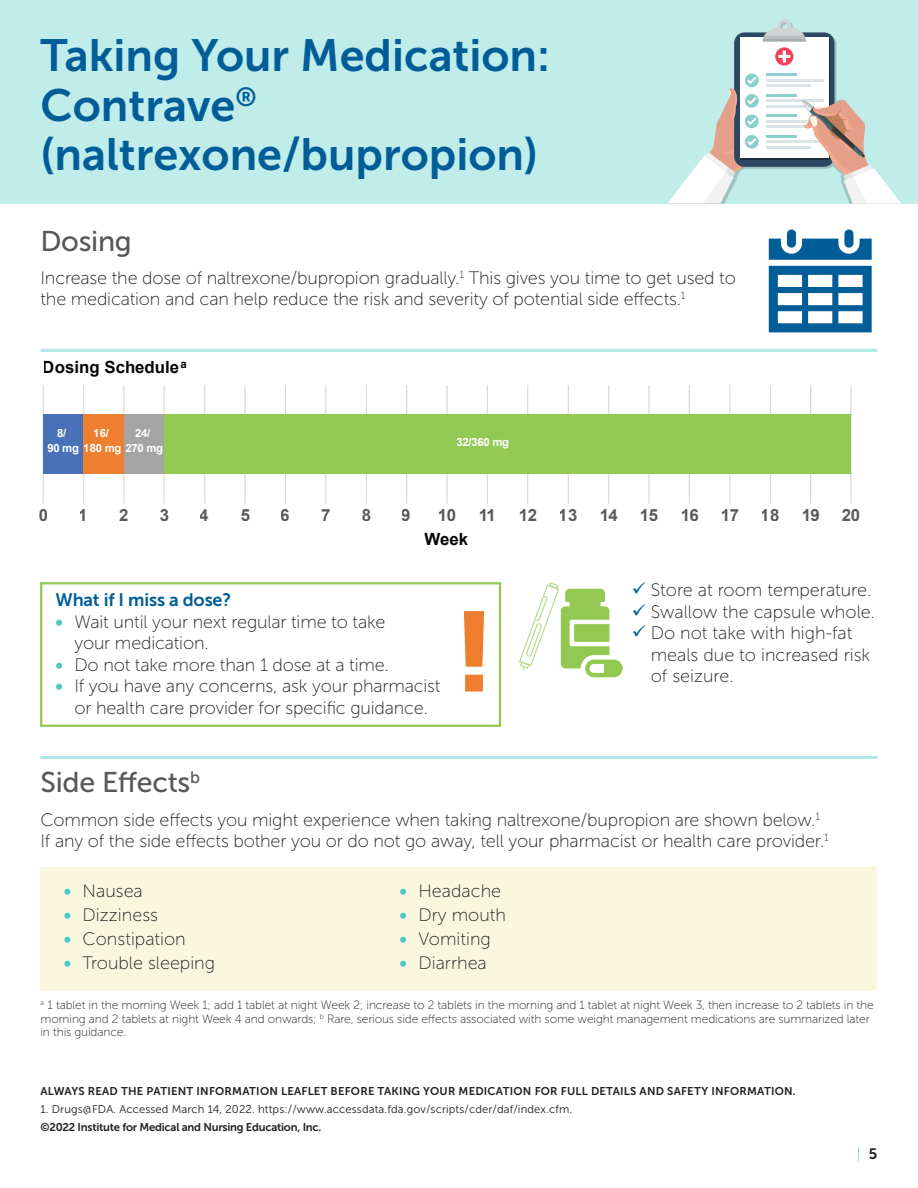
<style>
.page{position:relative;width:918px;height:1188px;background:#fff}
.page>*{position:absolute;margin:0;border:0;box-sizing:border-box;transform-origin:0 0}
.t1{font:112.5px "Museo Sans 900";color:#ee7d2d}
.t2{font:45px/49.5px "Museo Sans 700";color:#005d98}
.t3{font:28.5px "Museo Sans 500";letter-spacing:-.01em;color:#57585a}
.Text_-_no_bullet{font:18px/21.6px "Museo Sans 100";letter-spacing:-.01em;color:#231f20}
.Sub_Head{font:18px "Museo Sans 700";letter-spacing:-.01em;color:#005d98}
.t4{font:700 16.8px "Arial";color:#595a5a}
.t5{font:700 16.8px "Arial";color:#050504}
.t6{font:15px "Museo Sans 100";color:#4cc9c5}
.t7{font:12px/13.5px "Museo Sans 100";letter-spacing:-.01em;color:#231f20}
.t8{font:700 11.4px/14.9px "Arial";letter-spacing:-.025em;color:#fff}
.t9{font:11.25px/18px "Museo Sans 300";letter-spacing:.01em;color:#231f20}
.t10{font:11.25px "Museo Sans 700";letter-spacing:.02em;color:#231f20}
.s1{font-family:"Museo Sans 700";color:#4cc9c5}
.s2{color:#005d98}
.s3{font-family:"Museo Sans 700"}
.s4{font-family:"Museo Sans 700";color:#231f20}
</style>
<div class="page">
<div style="left:0;top:0;width:918px;height:204px;background:#c0ecea"></div>
<svg style="left:667px;top:19px;width:234px;height:185px"></svg>
<div style="left:40px;top:867px;width:838px;height:123px;background:#f9f8df"></div>
<svg style="left:519px;top:582px;width:104px;height:95px"></svg>
<div style="left:787px;top:229px;width:9px;height:19px;background:#005d98;border-radius:5px"></div>
<svg style="left:769px;top:266px;width:103px;height:66px"></svg>
<div style="left:844px;top:229px;width:10px;height:19px;background:#005d98;border-radius:5px"></div>
<svg style="left:769px;top:239px;width:103px;height:21px"></svg>
<hr style="left:40px;top:349px;width:838px;height:3px;background:#aee7e5">
<hr style="left:40px;top:756px;width:838px;height:3px;background:#aee7e5">
<div style="left:40px;top:582px;width:461px;height:145px;border:2px solid #92c953"></div>
<hr style="left:850px;top:385px;width:2px;height:119px;background:#d9d9d8">
<hr style="left:810px;top:385px;width:1px;height:119px;background:#d9d9d8">
<hr style="left:770px;top:385px;width:1px;height:119px;background:#d9d9d8">
<hr style="left:729px;top:385px;width:2px;height:119px;background:#d9d9d8">
<hr style="left:689px;top:385px;width:1px;height:119px;background:#d9d9d8">
<hr style="left:648px;top:385px;width:2px;height:119px;background:#d9d9d8">
<hr style="left:608px;top:385px;width:1px;height:119px;background:#d9d9d8">
<hr style="left:568px;top:385px;width:1px;height:119px;background:#d9d9d8">
<hr style="left:527px;top:385px;width:1px;height:119px;background:#d9d9d8">
<hr style="left:487px;top:385px;width:1px;height:119px;background:#d9d9d8">
<hr style="left:446px;top:385px;width:2px;height:119px;background:#d9d9d8">
<hr style="left:406px;top:385px;width:1px;height:119px;background:#d9d9d8">
<hr style="left:366px;top:385px;width:1px;height:119px;background:#d9d9d8">
<hr style="left:325px;top:385px;width:1px;height:119px;background:#d9d9d8">
<hr style="left:285px;top:385px;width:1px;height:119px;background:#d9d9d8">
<hr style="left:245px;top:385px;width:1px;height:119px;background:#d9d9d8">
<hr style="left:204px;top:385px;width:1px;height:119px;background:#d9d9d8">
<hr style="left:164px;top:385px;width:1px;height:119px;background:#d9d9d8">
<hr style="left:123px;top:385px;width:1px;height:119px;background:#d9d9d8">
<hr style="left:83px;top:385px;width:1px;height:119px;background:#d9d9d8">
<hr style="left:43px;top:385px;width:1px;height:119px;background:#d9d9d8">
<div style="left:43px;top:415px;width:40px;height:59px;background:#4871b8"></div>
<div style="left:83px;top:415px;width:41px;height:59px;background:#ee7e30"></div>
<div style="left:124px;top:415px;width:40px;height:59px;background:#a5a4a4"></div>
<div style="left:164px;top:415px;width:687px;height:59px;background:#92c954"></div>
<h2 class="t2" style="left:40px;top:31px;width:511px">Taking Your Medication:<br>Contrave<sup>® </sup>(naltrexone/bupropion)</h2>
<p class="t3" style="left:40px;top:225px;width:93px">Dosing</p>
<p class="Text_-_no_bullet" style="left:40px;top:267px;width:697px">Increase the dose of naltrexone/bupropion gradually.<sup>1</sup> This gives you time to get used to the medication and can help reduce the risk and severity of potential side effects.<sup>1</sup></p>
<p class="t5" style="left:43px;top:356px;width:145px">Dosing Schedule<sup>a</sup></p>
<p class="t8" style="left:47px;top:426px;width:117px;text-indent:10px">8/<br>90 mg 180 mg 270 mg</p>
<p class="t8" style="left:94px;top:426px;width:17px">16/</p>
<p class="t8" style="left:135px;top:426px;width:17px">24/</p>
<p class="t8" style="left:457px;top:435px;width:54px">32/360 mg</p>
<p class="t4" style="left:38px;top:504px;width:11px">0</p>
<p class="t4" style="left:79px;top:504px;width:11px">1</p>
<p class="t4" style="left:119px;top:504px;width:11px">2</p>
<p class="t4" style="left:160px;top:504px;width:11px">3</p>
<p class="t4" style="left:200px;top:504px;width:11px">4</p>
<p class="t4" style="left:240px;top:504px;width:11px">5</p>
<p class="t4" style="left:281px;top:504px;width:11px">6</p>
<p class="t4" style="left:321px;top:504px;width:11px">7</p>
<p class="t4" style="left:362px;top:504px;width:11px">8</p>
<p class="t4" style="left:402px;top:504px;width:11px">9</p>
<p class="t4" style="left:438px;top:504px;width:20px">10</p>
<p class="t4" style="left:478px;top:504px;width:19px">11</p>
<p class="t4" style="left:518px;top:504px;width:20px">12</p>
<p class="t4" style="left:559px;top:504px;width:20px">13</p>
<p class="t4" style="left:599px;top:504px;width:20px">14</p>
<p class="t4" style="left:640px;top:504px;width:20px">15</p>
<p class="t4" style="left:680px;top:504px;width:20px">16</p>
<p class="t4" style="left:720px;top:504px;width:20px">17</p>
<p class="t4" style="left:761px;top:504px;width:20px">18</p>
<p class="t4" style="left:801px;top:504px;width:20px">19</p>
<p class="t4" style="left:842px;top:504px;width:20px">20</p>
<p class="t5" style="left:425px;top:528px;width:45px">Week</p>
<p class="Sub_Head" style="left:56px;top:590px;width:177px">What if I miss a dose?</p>
<p class="Text_-_no_bullet" style="left:74px;top:611px;width:312px;text-indent:-19px"><span class="s1">•</span> Wait until your next regular time to take your medication.</p>
<p class="Text_-_no_bullet" style="left:56px;top:654px;width:335px"><span class="s1">•</span> Do not take more than 1 dose at a time.</p>
<p class="Text_-_no_bullet" style="left:56px;top:676px;width:387px;text-align:center"><span class="s1">•</span> If you have any concerns, ask your pharmacist or health care provider for specific guidance.</p>
<p class="t3" style="left:40px;top:767px;width:161px">Side Effects<sup>b</sup></p>
<p class="t1" style="left:453px;top:588px;width:43px">!</p>
<p class="Text_-_no_bullet" style="left:632px;top:579px;width:241px"><span class="s2">✓</span> Store at room temperature.</p>
<p class="Text_-_no_bullet" style="left:632px;top:601px;width:245px"><span class="s2">✓</span> Swallow the capsule whole.</p>
<p class="Text_-_no_bullet" style="left:651px;top:622px;width:221px;text-indent:-19px"><span class="s2">✓</span> Do not take with high-fat meals due to increased risk of seizure.</p>
<p class="Text_-_no_bullet" style="left:40px;top:809px;width:790px">Common side effects you might experience when taking naltrexone/bupropion are shown below.<sup>1<br></sup>If any of the side effects bother you or do not go away, tell your pharmacist or health care provider.<sup>1</sup></p>
<p class="Text_-_no_bullet" style="left:64px;top:880px;width:81px"><span class="s1">•</span> Nausea</p>
<p class="Text_-_no_bullet" style="left:64px;top:904px;width:96px"><span class="s1">•</span> Dizziness</p>
<p class="Text_-_no_bullet" style="left:64px;top:928px;width:124px"><span class="s1">•</span> Constipation</p>
<p class="Text_-_no_bullet" style="left:64px;top:952px;width:153px"><span class="s1">•</span> Trouble sleeping</p>
<p class="Text_-_no_bullet" style="left:400px;top:880px;width:103px"><span class="s1">•</span> Headache</p>
<p class="Text_-_no_bullet" style="left:400px;top:904px;width:108px"><span class="s1">•</span> Dry mouth</p>
<p class="Text_-_no_bullet" style="left:400px;top:928px;width:93px"><span class="s1">•</span> Vomiting</p>
<p class="Text_-_no_bullet" style="left:400px;top:952px;width:89px"><span class="s1">•</span> Diarrhea</p>
<p class="t7" style="left:40px;top:998px;width:835px"><sup>a</sup> 1 tablet in the morning Week 1; add 1 tablet at night Week 2; increase to 2 tablets in the morning and 1 tablet at night Week 3, then increase to 2 tablets in the morning and 2 tablets at night Week 4 and onwards; <sup>b</sup> Rare, serious side effects associated with some weight management medications are summarized later in this guidance.</p>
<p class="t10" style="left:40px;top:1085px;width:757px">ALWAYS READ THE PATIENT INFORMATION LEAFLET BEFORE TAKING YOUR MEDICATION FOR FULL DETAILS AND SAFETY INFORMATION.</p>
<p class="t9" style="left:40px;top:1100px;width:533px">1. Drugs@FDA. Accessed March 14, 2022. https://www.accessdata.fda.gov/scripts/cder/daf/index.cfm. <span class="s3">©2022 Institute for Medical and Nursing Education, Inc.</span></p>
<p class="t6" style="left:857px;top:1146px;width:22px">| <span class="s4">5</span></p>
</div>
